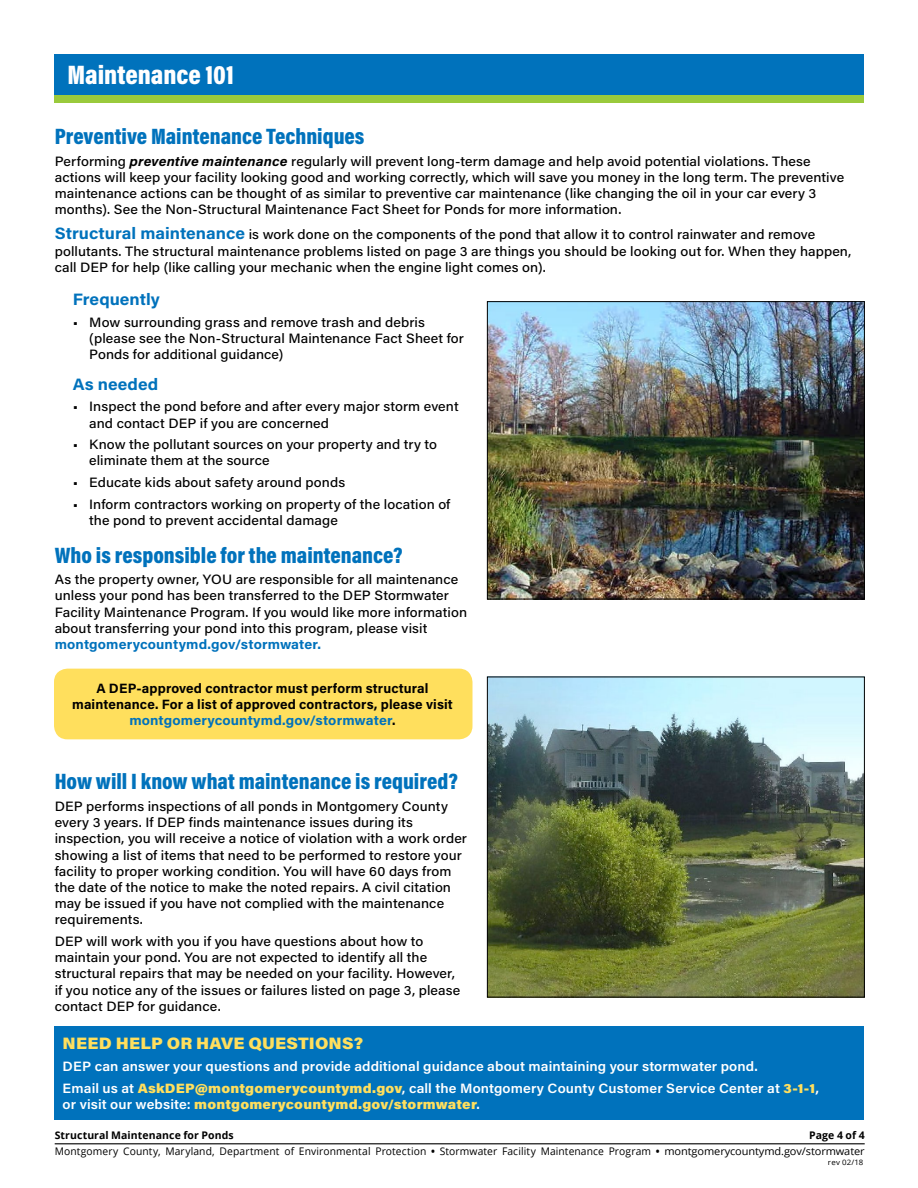
<style>
.page{position:relative;width:918px;height:1188px;background:#fff}
.page>*{position:absolute;margin:0;border:0;box-sizing:border-box;transform-origin:0 0}
.New_white_header{font:900 27px "Acumin Pro Cond";letter-spacing:-.005em;color:#fff}
.New_head{font:900 22.5px "Acumin Pro Cond";color:#0072bc}
.New_body{font:900 22.5px "Acumin Pro Cond";color:#0072bc}
.New_body-2{font:900 16.5px "Acumin Pro";letter-spacing:.01em;color:#ffdf5d;scale:1.05 1}
.New_subhead{font:700 16.5px "Acumin Pro";letter-spacing:.005em;color:#0072bc;scale:1.05 1}
.New_body-3{font:500 13.5px/16.2px "Acumin Pro";letter-spacing:.005em;color:#000;scale:1.05 1}
.New_body-4{font:600 13.5px/16.2px "Acumin Pro";letter-spacing:.005em;color:#fff;scale:1.05 1}
.New_callout_text_bla{font:700 13.5px/16.2px "Acumin Pro";letter-spacing:.01em;color:#000;text-align:center}
.t1{font:10.5px/15.9px "Open Sans";letter-spacing:.01em;color:#000;text-align:right}
.t2{font:700 10.5px "Open Sans";letter-spacing:.005em;color:#000}
.t3{font:7.5px "Open Sans";letter-spacing:.02em;color:#000;scale:1.05 1}
.s1{font-weight:700;font-style:italic}
.s2{font-weight:700;font-size:16.5px;color:#0072bc}
.s3{font-weight:700;color:#0072bc}
.s4{color:#0072bc}
.s5{font-weight:900;color:#ffdf5d}
.s6{font-weight:700}
</style>
<div class="page">
<hr style="left:55px;top:1143px;width:810px;height:1px;background:#000">
<div style="left:54px;top:1026px;width:810px;height:94px;background:#0072bc"></div>
<div style="left:54px;top:65px;width:810px;height:38px;background:#9aca3c"></div>
<div style="left:54px;top:54px;width:810px;height:40px;background:#0072bc"></div>
<img style="left:489px;top:303px;width:374px;height:294px">
<div style="left:487px;top:301px;width:378px;height:298px;border:1px solid #000"></div>
<img style="left:489px;top:679px;width:374px;height:316px">
<div style="left:487px;top:677px;width:378px;height:320px;border:1px solid #000"></div>
<div style="left:54px;top:669px;width:418px;height:70px;background:#ffdf5d;border-radius:14px"></div>
<p class="New_white_header" style="left:68px;top:57px;width:168px">Maintenance 101</p>
<p class="New_head" style="left:55px;top:122px;width:311px">Preventive Maintenance Techniques</p>
<p class="New_body-3" style="left:55px;top:152px;width:753px">Performing <span class="s1">preventive maintenance</span> regularly will prevent long-term damage and help avoid potential violations. These actions will keep your facility looking good and working correctly, which will save you money in the long term. The preventive maintenance actions can be thought of as similar to preventive car maintenance (like changing the oil in your car every 3 months). See the Non-Structural Maintenance Fact Sheet for Ponds for more information.</p>
<p class="New_body-3" style="left:55px;top:226px;width:760px"><span class="s2">Structural maintenance</span> is work done on the components of the pond that allow it to control rainwater and remove pollutants. The structural maintenance problems listed on page 3 are things you should be looking out for. When they happen, call DEP for help (like calling your mechanic when the engine light comes on).</p>
<p class="New_subhead" style="left:73px;top:288px;width:85px">Frequently</p>
<p class="New_body-3" style="left:89px;top:314px;width:358px;text-indent:-16px">• Mow surrounding grass and remove trash and debris (please see the Non-Structural Maintenance Fact Sheet for<br>Ponds for additional guidance)</p>
<p class="New_subhead" style="left:73px;top:373px;width:83px">As needed</p>
<p class="New_body-3" style="left:89px;top:398px;width:353px;text-indent:-16px">• Inspect the pond before and after every major storm event and contact DEP if you are concerned</p>
<p class="New_body-3" style="left:89px;top:436px;width:333px;text-indent:-16px">• Know the pollutant sources on your property and try to eliminate them at the source</p>
<p class="New_body-3" style="left:73px;top:474px;width:261px">• Educate kids about safety around ponds</p>
<p class="New_body-3" style="left:89px;top:495px;width:346px;text-indent:-16px">• Inform contractors working on property of the location of the pond to prevent accidental damage</p>
<p class="New_head" style="left:55px;top:540px;width:349px">Who is responsible for the maintenance?</p>
<p class="New_body-3" style="left:55px;top:571px;width:394px">As the property owner, YOU are responsible for all maintenance unless your pond has been transferred to the DEP Stormwater Facility Maintenance Program. If you would like more information about transferring your pond into this program, please visit <span class="s3">montgomerycountymd.gov/stormwater.</span></p>
<p class="New_callout_text_bla" style="left:72px;top:679px;width:382px">A DEP-approved contractor must perform structural maintenance. For a list of approved contractors, please visit <span class="s4">montgomerycountymd.gov/stormwater</span>.</p>
<p class="New_body" style="left:55px;top:767px;width:405px">How will I know what maintenance is required?</p>
<p class="New_body-3" style="left:55px;top:798px;width:394px">DEP performs inspections of all ponds in Montgomery County every 3 years. If DEP finds maintenance issues during its inspection, you will receive a notice of violation with a work order showing a list of items that need to be performed to restore your facility to proper working condition. You will have 60 days from the date of the notice to make the noted repairs. A civil citation may be issued if you have not complied with the maintenance requirements.</p>
<p class="New_body-3" style="left:55px;top:933px;width:388px">DEP will work with you if you have questions about how to maintain your pond. You are not expected to identify all the structural repairs that may be needed on your facility. However, if you notice any of the issues or failures listed on page 3, please contact DEP for guidance.</p>
<p class="New_body-2" style="left:63px;top:1032px;width:288px">NEED HELP OR HAVE QUESTIONS?</p>
<p class="New_body-4" style="left:63px;top:1058px;width:664px">DEP can answer your questions and provide additional guidance about maintaining your stormwater pond.</p>
<p class="New_body-4" style="left:63px;top:1079px;width:722px">Email us at <span class="s5">AskDEP@montgomerycountymd.gov</span>, call the Montgomery County Customer Service Center at <span class="s5">3-1-1</span>, or visit our website: <span class="s5">montgomerycountymd.gov/stormwater</span>.</p>
<p class="t2" style="left:55px;top:1128px;width:181px">Structural Maintenance for Ponds</p>
<p class="t1" style="left:55px;top:1127px;width:812px"><span class="s6">Page 4 of 4<br></span>Montgomery County, Maryland, Department of Environmental Protection <span class="s6">•</span> Stormwater Facility Maintenance Program <span class="s6">•</span> montgomerycountymd.gov/stormwater</p>
<p class="t3" style="left:828px;top:1157px;width:35px">rev 02/18</p>
</div>
